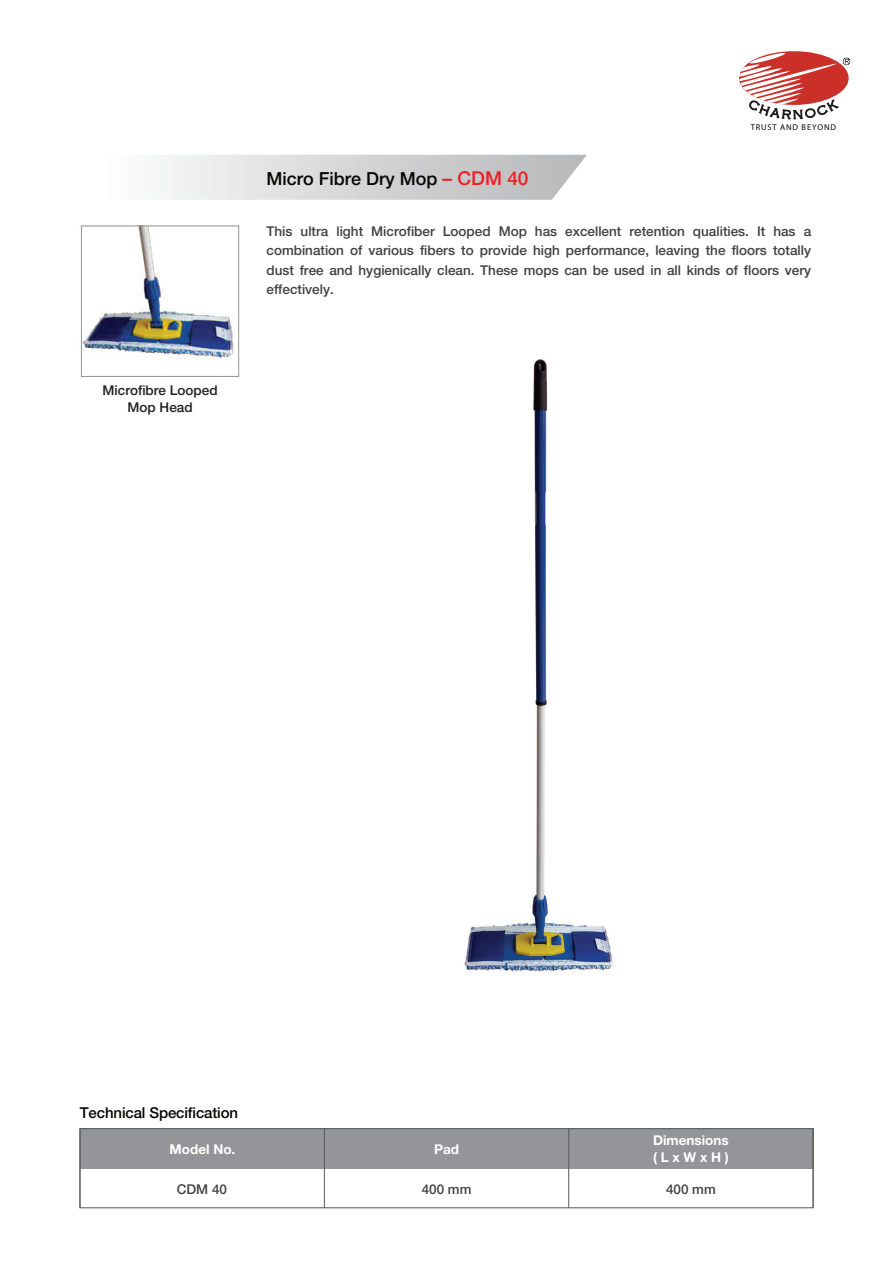
<style>
.page{position:relative;width:893px;height:1263px;background:#fff}
.page>*{position:absolute;margin:0;border:0;box-sizing:border-box;transform-origin:0 0}
.t1{font:500 18px "Helvetica Neue";color:#050604}
.t2{font:500 15px "Helvetica Neue";letter-spacing:-.01em;color:#050504}
.t3{font:500 13.5px/19.5px "Helvetica Neue";color:#414042;text-align:justify}
.t4{font:700 13.5px/16.2px "Helvetica Neue";color:#fff}
.t5{font:500 13.5px/16.2px "Helvetica Neue";color:#231f20;text-align:center}
.t6{font:8.4px "Myriad Pro";letter-spacing:.1em;color:#050504}
.s1{font-size:19.05px;color:#ed2026}
</style>
<div class="page">
<img style="left:80px;top:228px;width:154px;height:131px">
<svg style="left:162px;top:155px;width:425px;height:45px;background:#d7d7d8"></svg>
<div style="left:80px;top:1129px;width:733px;height:40px;background:#939598"></div>
<div style="left:79px;top:1128px;width:734px;height:80px;border:1px solid #58595b"></div>
<hr style="left:813px;top:1129px;width:1px;height:79px;background:#58595b">
<hr style="left:568px;top:1129px;width:1px;height:79px;background:#58595b">
<hr style="left:324px;top:1129px;width:1px;height:79px;background:#58595b">
<hr style="left:80px;top:1129px;width:1px;height:79px;background:#58595b">
<svg style="left:739px;top:52px;width:111px;height:68px"></svg>
<div style="left:81px;top:226px;width:158px;height:151px;border:1px solid #939598"></div>
<img style="left:464px;top:359px;width:149px;height:613px">
<p class="t5" style="left:103px;top:382px;width:117px">Microfibre Looped<br>Mop Head</p>
<p class="t6" style="left:751px;top:122px;width:87px">TRUST AND BEYOND</p>
<h1 class="t1" style="left:267px;top:168px;width:264px">Micro Fibre Dry Mop <span class="s1">– CDM 40</span></h1>
<p class="t3" style="left:267px;top:221px;width:546px">This ultra light Microfiber Looped Mop has excellent retention qualities. It has a combination of various fibers to provide high performance, leaving the floors totally dust free and hygienically clean. These mops can be used in all kinds of floors very effectively.</p>
<p class="t2" style="left:80px;top:1104px;width:160px">Technical Specification</p>
<p class="t4" style="left:170px;top:1141px;width:67px">Model No.</p>
<p class="t3" style="left:177px;top:1179px;width:52px">CDM 40</p>
<p class="t4" style="left:434px;top:1141px;width:27px">Pad</p>
<p class="t3" style="left:422px;top:1179px;width:51px">400 mm</p>
<p class="t4" style="left:653px;top:1132px;width:77px">Dimensions ( L x W x H )</p>
<p class="t3" style="left:666px;top:1179px;width:51px">400 mm</p>
</div>
